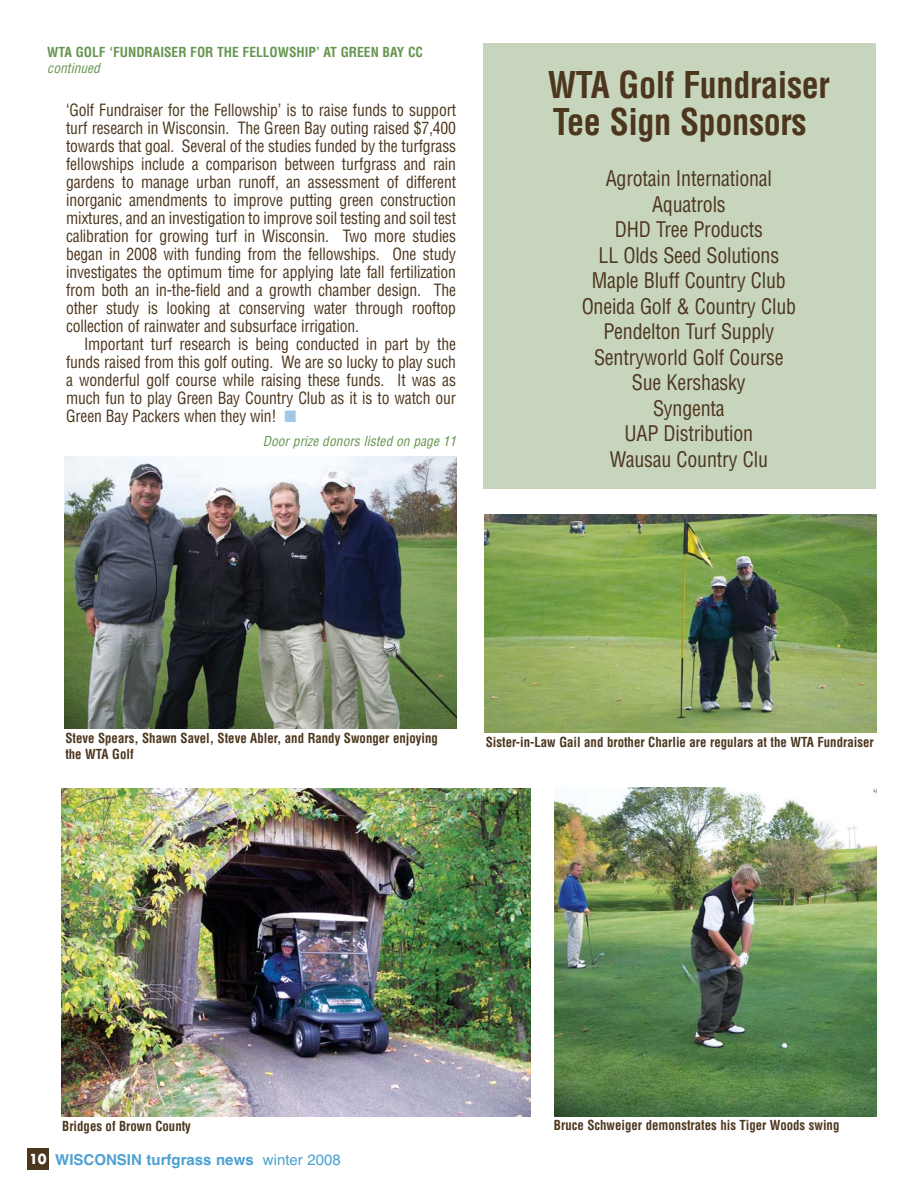
<style>
.page{position:relative;width:918px;height:1188px;background:#fff}
.page>*{position:absolute;margin:0;border:0;box-sizing:border-box;transform-origin:0 0}
.t1{font:700 condensed 36px/37.5px "Helvetica";letter-spacing:-.01em;color:#4c361d;scale:.95 1}
.t2{font:condensed 21px/25.5px "Helvetica";letter-spacing:-.01em;color:#4c361d;text-align:center;scale:.95 1}
.t3{font:condensed 16.5px "Helvetica";letter-spacing:-.01em;color:#4c361d;scale:.95 1}
.t4{font:700 15px "Helvetica";color:#4ca1d2}
.t5{font:700 condensed 13.5px/15.8px "Helvetica";color:#4c361d;scale:.95 1}
.t6{font:700 condensed 13.5px/16.2px "Helvetica";color:#679550}
.t7{font:italic condensed 13.5px "Helvetica";color:#679550}
.s1{font-weight:400;font-style:italic}
.s2{color:#a3c8e6}
.s3{font-family:"Futura";font-size:13.5px;color:#fff}
.s4{font-weight:400}
</style>
<div class="page">
<div style="left:27px;top:1148px;width:22px;height:22px;background:#4c361d"></div>
<div style="left:484px;top:43px;width:392px;height:445px;background:#c8d5bd"></div>
<img style="left:65px;top:457px;width:391px;height:272px">
<img style="left:62px;top:789px;width:468px;height:328px">
<img style="left:485px;top:514px;width:391px;height:218px">
<img style="left:554px;top:787px;width:322px;height:330px">
<p class="t6" style="left:47px;top:45px;width:377px">WTA GOLF ‘FUNDRAISER FOR THE FELLOWSHIP’ AT GREEN BAY CC <span class="s1">continued</span></p>
<p class="t3" style="left:66px;top:103px;width:412px">‘Golf Fundraiser for the Fellowship’ is to raise funds to support</p>
<p class="t3" style="left:66px;top:121px;width:412px">turf research in Wisconsin. The Green Bay outing raised $7,400</p>
<p class="t3" style="left:66px;top:139px;width:412px">towards that goal. Several of the studies funded by the turfgrass</p>
<p class="t3" style="left:66px;top:157px;width:412px">fellowships include a comparison between turfgrass and rain</p>
<p class="t3" style="left:66px;top:175px;width:412px">gardens to manage urban runoff, an assessment of different</p>
<p class="t3" style="left:66px;top:193px;width:412px">inorganic amendments to improve putting green construction</p>
<p class="t3" style="left:66px;top:211px;width:412px">mixtures, and an investigation to improve soil testing and soil test</p>
<p class="t3" style="left:66px;top:229px;width:412px">calibration for growing turf in Wisconsin. Two more studies</p>
<p class="t3" style="left:66px;top:247px;width:412px">began in 2008 with funding from the fellowships. One study</p>
<p class="t3" style="left:66px;top:265px;width:412px">investigates the optimum time for applying late fall fertilization</p>
<p class="t3" style="left:66px;top:283px;width:412px">from both an in-the-field and a growth chamber design. The</p>
<p class="t3" style="left:66px;top:301px;width:412px">other study is looking at conserving water through rooftop</p>
<p class="t3" style="left:66px;top:319px;width:310px">collection of rainwater and subsurface irrigation.</p>
<p class="t3" style="left:84px;top:337px;width:393px">Important turf research is being conducted in part by the</p>
<p class="t3" style="left:66px;top:355px;width:412px">funds raised from this golf outing. We are so lucky to play such</p>
<p class="t3" style="left:66px;top:373px;width:412px">a wonderful golf course while raising these funds. It was as</p>
<p class="t3" style="left:66px;top:391px;width:412px">much fun to play Green Bay Country Club as it is to watch our</p>
<p class="t3" style="left:66px;top:409px;width:244px">Green Bay Packers when they win! <span class="s2">■</span></p>
<p class="t7" style="left:263px;top:436px;width:198px">Door prize donors listed on page 11</p>
<p class="t1" style="left:548px;top:69px;width:299px">WTA Golf Fundraiser<br>Tee Sign Sponsors</p>
<p class="t2" style="left:582px;top:168px;width:227px">Agrotain International<br>Aquatrols<br>DHD Tree Products<br>LL Olds Seed Solutions<br>Maple Bluff Country Club<br>Oneida Golf &amp; Country Club<br>Pendelton Turf Supply<br>Sentryworld Golf Course<br>Sue Kershasky<br>Syngenta<br>UAP Distribution<br>Wausau Country Clu</p>
<p class="t5" style="left:65px;top:732px;width:394px">Steve Spears, Shawn Savel, Steve Abler, and Randy Swonger enjoying the WTA Golf</p>
<p class="t5" style="left:486px;top:736px;width:410px">Sister-in-Law Gail and brother Charlie are regulars at the WTA Fundraiser</p>
<p class="t5" style="left:62px;top:1119px;width:137px">Bridges of Brown County</p>
<p class="t4" style="left:29px;top:1154px;width:313px"><span class="s3">10</span> WISCONSIN turfgrass news <span class="s4">winter 2008</span></p>
<p class="t5" style="left:554px;top:1119px;width:302px">Bruce Schweiger demonstrates his Tiger Woods swing</p>
</div>
